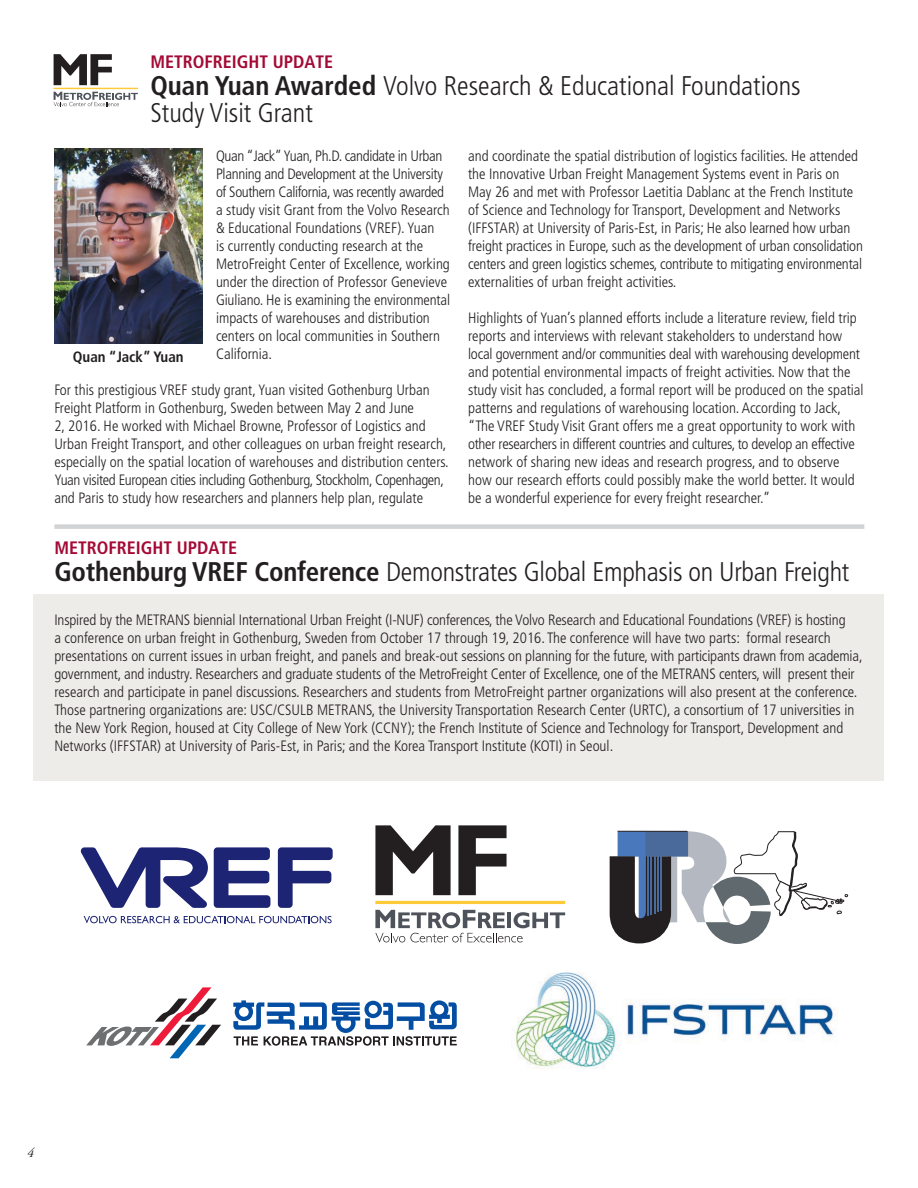
<style>
.page{position:relative;width:918px;height:1188px;background:#fff}
.page>*{position:absolute;margin:0;border:0;box-sizing:border-box;transform-origin:0 0}
.t1{font:300 condensed 27px/27px "Frutiger LT Std";color:#231f20}
.t2{font:700 condensed 18px "Frutiger LT Std";color:#a30a35}
.t3{font:300 condensed 15px/18px "Frutiger LT Std";color:#231f20}
.t4{font:700 condensed 15px "Frutiger LT Std";color:#231f20}
.t5{font:italic 13.5px "Adobe Garamond Pro";color:#231f20}
.s1{font-weight:700}
</style>
<div class="page">
<div style="left:34px;top:595px;width:850px;height:186px;background:#edece8"></div>
<div style="left:54px;top:524px;width:810px;height:5px;background:#d1d3d4"></div>
<svg style="left:84px;top:916px;width:248px;height:7px"></svg>
<svg style="left:81px;top:847px;width:127px;height:61px"></svg>
<svg style="left:214px;top:847px;width:56px;height:61px"></svg>
<svg style="left:278px;top:847px;width:55px;height:61px"></svg>
<img style="left:54px;top:149px;width:148px;height:194px">
<hr style="left:54px;top:88px;width:84px;height:1px;background:#ffca38">
<svg style="left:54px;top:92px;width:84px;height:14px"></svg>
<svg style="left:54px;top:54px;width:58px;height:31px"></svg>
<img style="left:512px;top:972px;width:325px;height:97px">
<svg style="left:610px;top:831px;width:238px;height:113px"></svg>
<hr style="left:618px;top:831px;width:69px;height:1px;background:#231f20">
<svg style="left:86px;top:987px;width:135px;height:71px"></svg>
<svg style="left:233px;top:1000px;width:224px;height:46px"></svg>
<hr style="left:375px;top:901px;width:190px;height:3px;background:#ffca38">
<svg style="left:375px;top:910px;width:190px;height:32px"></svg>
<svg style="left:375px;top:825px;width:76px;height:70px"></svg>
<svg style="left:458px;top:825px;width:49px;height:70px"></svg>
<p class="t2" style="left:150px;top:51px;width:184px">METROFREIGHT UPDATE</p>
<h1 class="t1" style="left:150px;top:72px;width:652px"><span class="s1">Quan Yuan Awarded</span> Volvo Research &amp; Educational Foundations<br>Study Visit Grant</h1>
<p class="t3" style="left:216px;top:147px;width:236px">Quan “Jack” Yuan, Ph.D. candidate in Urban Planning and Development at the University of Southern California, was recently awarded a study visit Grant from the Volvo Research &amp; Educational Foundations (VREF). Yuan<br>is currently conducting research at the MetroFreight Center of Excellence, working under the direction of Professor Genevieve Giuliano. He is examining the environmental impacts of warehouses and distribution centers on local communities in Southern California.</p>
<p class="t3" style="left:54px;top:381px;width:396px">For this prestigious VREF study grant, Yuan visited Gothenburg Urban Freight Platform in Gothenburg, Sweden between May 2 and June<br>2, 2016. He worked with Michael Browne, Professor of Logistics and Urban Freight Transport, and other colleagues on urban freight research, especially on the spatial location of warehouses and distribution centers.<br>Yuan visited European cities including Gothenburg, Stockholm, Copenhagen, and Paris to study how researchers and planners help plan, regulate</p>
<p class="t4" style="left:73px;top:348px;width:112px">Quan “Jack” Yuan</p>
<p class="t3" style="left:468px;top:147px;width:396px">and coordinate the spatial distribution of logistics facilities. He attended the Innovative Urban Freight Management Systems event in Paris on May 26 and met with Professor Laetitia Dablanc at the French Institute of Science and Technology for Transport, Development and Networks (IFFSTAR) at University of Paris-Est, in Paris; He also learned how urban freight practices in Europe, such as the development of urban consolidation centers and green logistics schemes, contribute to mitigating environmental externalities of urban freight activities.</p>
<p class="t3" style="left:468px;top:309px;width:397px">Highlights of Yuan’s planned efforts include a literature review, field trip reports and interviews with relevant stakeholders to understand how local government and/or communities deal with warehousing development and potential environmental impacts of freight activities. Now that the study visit has concluded, a formal report will be produced on the spatial patterns and regulations of warehousing location. According to Jack, “The VREF Study Visit Grant offers me a great opportunity to work with other researchers in different countries and cultures, to develop an effective network of sharing new ideas and research progress, and to observe how our research efforts could possibly make the world better. It would be a wonderful experience for every freight researcher.”</p>
<p class="t2" style="left:54px;top:537px;width:184px">METROFREIGHT UPDATE</p>
<h1 class="t1" style="left:54px;top:559px;width:797px"><span class="s1">Gothenburg VREF Conference</span> Demonstrates Global Emphasis on Urban Freight</h1>
<p class="t3" style="left:54px;top:611px;width:810px">Inspired by the METRANS biennial International Urban Freight (I-NUF) conferences, the Volvo Research and Educational Foundations (VREF) is hosting<br>a conference on urban freight in Gothenburg, Sweden from October 17 through 19, 2016. The conference will have two parts: formal research presentations on current issues in urban freight, and panels and break-out sessions on planning for the future, with participants drawn from academia, government, and industry. Researchers and graduate students of the MetroFreight Center of Excellence, one of the METRANS centers, will present their research and participate in panel discussions. Researchers and students from MetroFreight partner organizations will also present at the conference.<br>Those partnering organizations are: USC/CSULB METRANS, the University Transportation Research Center (URTC), a consortium of 17 universities in the New York Region, housed at City College of New York (CCNY); the French Institute of Science and Technology for Transport, Development and Networks (IFFSTAR) at University of Paris-Est, in Paris; and the Korea Transport Institute (KOTI) in Seoul.</p>
<p class="t5" style="left:27px;top:1145px;width:8px">4</p>
</div>
